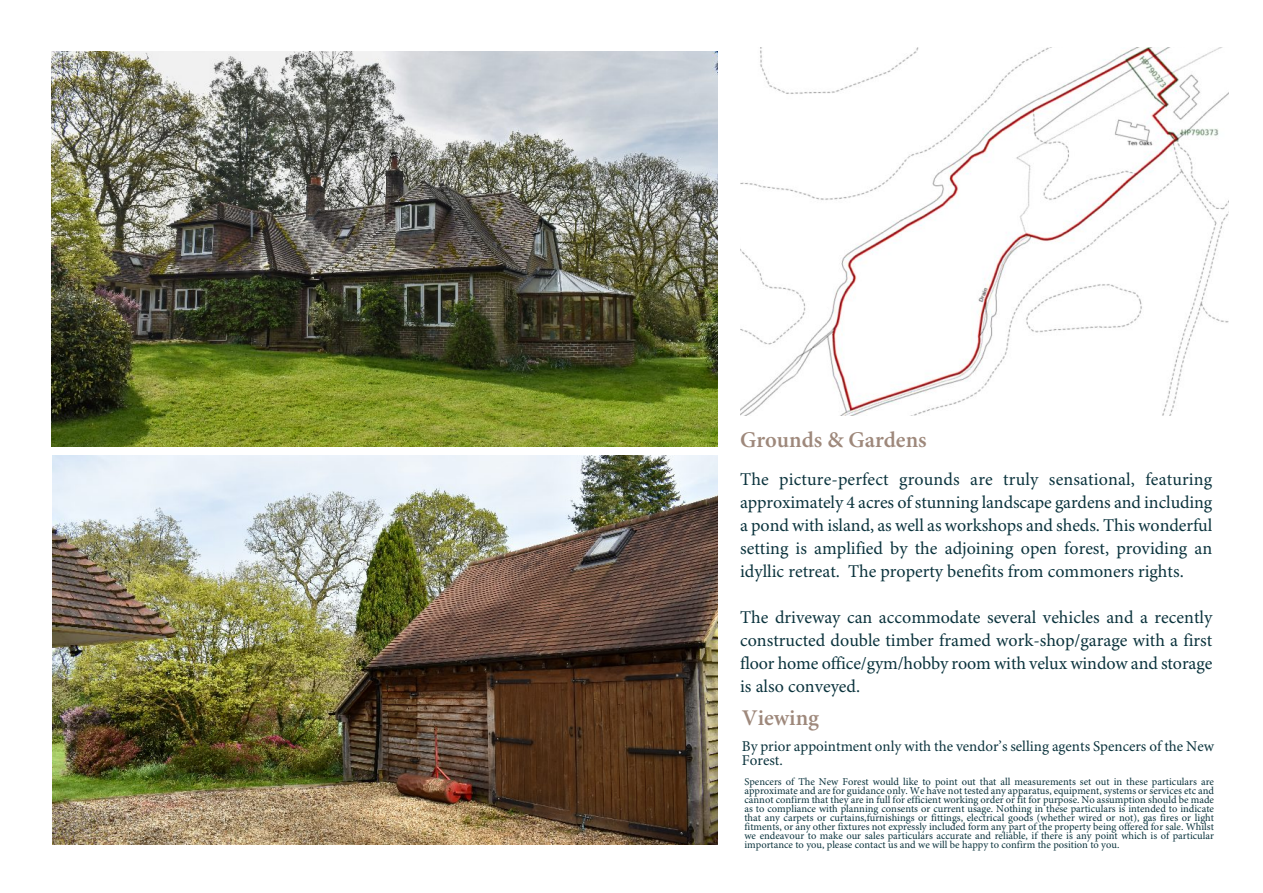
<style>
.page{position:relative;width:1263px;height:893px;background:#fff}
.page>*{position:absolute;margin:0;border:0;box-sizing:border-box;transform-origin:0 0}
.t1{font:600 22.5px "Minion Pro";color:#9e887b}
.t2{font:18px/23px "Minion Pro";color:#0b333d;text-align:justify}
.t3{font:15px/13.5px "Minion Pro";color:#0b333d}
.t4{font:10.5px/9px "Minion Pro";color:#0b333d;text-align:justify}
</style>
<div class="page">
<img style="left:51px;top:51px;width:666px;height:395px">
<img style="left:52px;top:455px;width:666px;height:390px">
<img style="left:741px;top:47px;width:487px;height:369px">
<h1 class="t1" style="left:740px;top:431px;width:188px">Grounds &amp; Gardens</h1>
<p class="t2" style="left:740px;top:469px;width:474px">The picture-perfect grounds are truly sensational, featuring approximately 4 acres of stunning landscape gardens and including a pond with island, as well as workshops and sheds. This wonderful setting is amplified by the adjoining open forest, providing an idyllic retreat. The property benefits from commoners rights.</p>
<h2 class="t2" style="left:740px;top:607px;width:474px">The driveway can accommodate several vehicles and a recently constructed double timber framed work-shop/garage with a first floor home office/gym/hobby room with velux window and storage is also conveyed.</h2>
<h1 class="t1" style="left:742px;top:708px;width:79px">Viewing</h1>
<h3 class="t3" style="left:742px;top:741px;width:474px">By prior appointment only with the vendor’s selling agents Spencers of the New<br>Forest.</h3>
<p class="t4" style="left:744px;top:778px;width:471px">Spencers of The New Forest would like to point out that all measurements set out in these particulars are approximate and are for guidance only. We have not tested any apparatus, equipment, systems or services etc and cannot confirm that they are in full for efficient working order or fit for purpose. No assumption should be made as to compliance with planning consents or current usage. Nothing in these particulars is intended to indicate that any carpets or curtains,furnishings or fittings, electrical goods (whether wired or not), gas fires or light fitments, or any other fixtures not expressly included form any part of the property being offered for sale. Whilst we endeavour to make our sales particulars accurate and reliable, if there is any point which is of particular importance to you, please contact us and we will be happy to confirm the position to you.</p>
</div>
